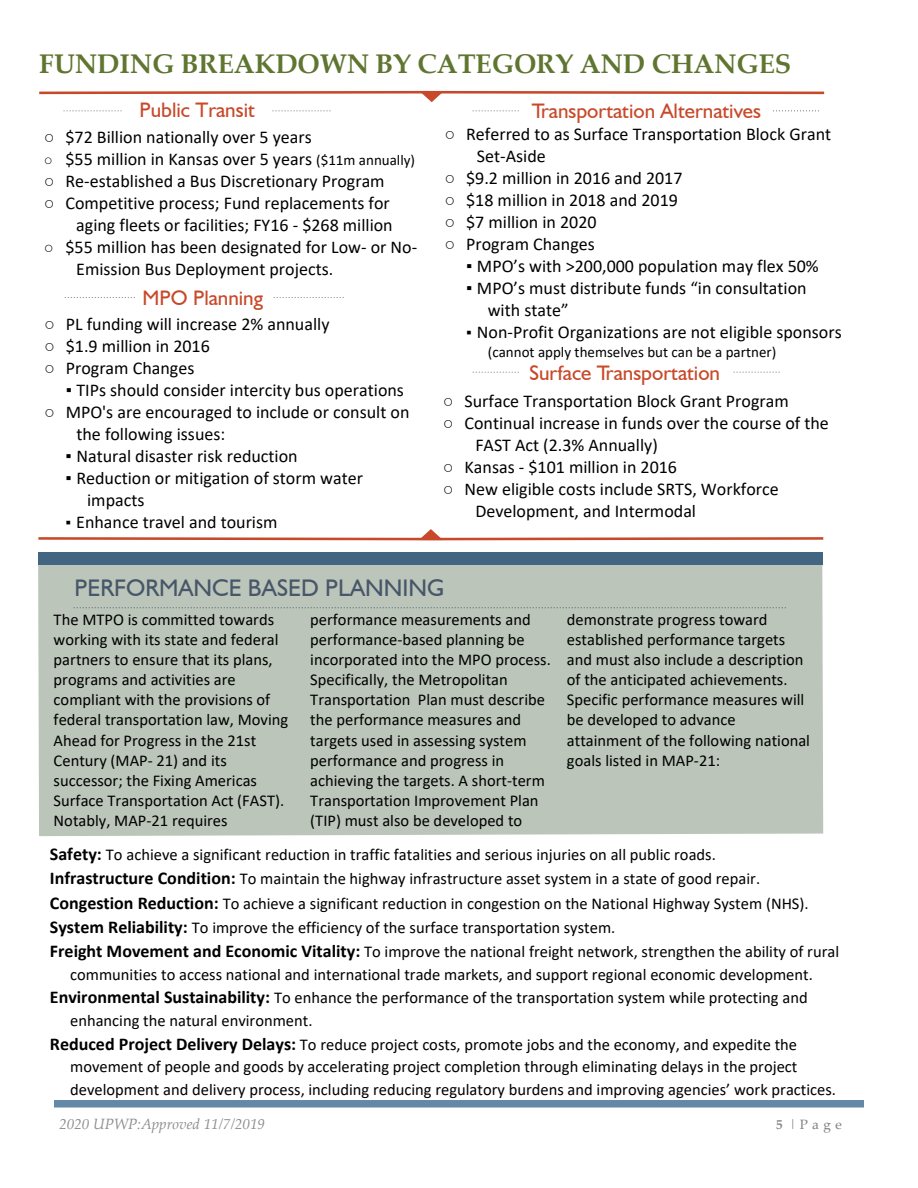
<style>
.page{position:relative;width:918px;height:1188px;background:#fff}
.page>*{position:absolute;margin:0;border:0;box-sizing:border-box;transform-origin:0 0}
.t1{font:700 27px "Palatino Linotype";letter-spacing:-.005em;color:#5f7530}
.t2{font:24px "Humanist 521 BT";color:#475669}
.t3{font:21px "Humanist 521 BT";color:#c84929}
.t4{font:18px/22px "Calibri";color:#000}
.t5{font:16.5px/20.1px "Calibri";color:#000}
.t6{font:15px "Calibri";color:#000}
.t7{font:italic 15px "Palatino Linotype";color:#8c8c8c}
.t8{font:13.5px "Palatino Linotype";color:#7f7f7f}
.s1{font-family:"Times New Roman"}
.s2{font-family:"Times New Roman";font-size:15px}
.s3{font-size:15px}
.s4{font-family:"Times New Roman";font-size:16.5px}
.s5{font-weight:700;font-size:18px}
.s6{font-weight:700;color:#8c8c8c}
.s7{color:#8c8c8c}
</style>
<div class="page">
<div style="left:54px;top:1100px;width:810px;height:8px;background:#6489a8"></div>
<svg style="left:39px;top:90px;width:786px;height:12px"></svg>
<svg style="left:64px;top:110px;width:57px;height:1px"></svg>
<svg style="left:273px;top:110px;width:57px;height:1px"></svg>
<svg style="left:473px;top:110px;width:46px;height:1px"></svg>
<svg style="left:274px;top:297px;width:70px;height:1px"></svg>
<svg style="left:473px;top:372px;width:46px;height:1px"></svg>
<svg style="left:734px;top:372px;width:46px;height:1px"></svg>
<svg style="left:65px;top:297px;width:70px;height:1px"></svg>
<div style="left:38px;top:565px;width:785px;height:271px;background:#bbc5b9"></div>
<div style="left:38px;top:552px;width:785px;height:13px;background:#426581"></div>
<svg style="left:74px;top:607px;width:712px;height:1px"></svg>
<svg style="left:38px;top:529px;width:786px;height:12px"></svg>
<svg style="left:773px;top:110px;width:46px;height:1px"></svg>
<h1 class="t1" style="left:39px;top:53px;width:754px">FUNDING BREAKDOWN BY CATEGORY AND CHANGES</h1>
<p class="t3" style="left:139px;top:101px;width:117px">Public Transit</p>
<p class="t4" style="left:44px;top:128px;width:270px"><span class="s1">○</span> $72 Billion nationally over 5 years</p>
<p class="t4" style="left:44px;top:150px;width:373px"><span class="s2">○</span> $55 million in Kansas over 5 years <span class="s3">($11m annually)</span></p>
<p class="t4" style="left:44px;top:172px;width:342px"><span class="s1">○</span> Re-established a Bus Discretionary Program</p>
<p class="t4" style="left:44px;top:194px;width:350px;text-align:right"><span class="s1">○</span> Competitive process; Fund replacements for aging fleets or facilities; FY16 - $268 million</p>
<p class="t4" style="left:76px;top:237px;width:342px;text-indent:-32px"><span class="s4">○</span> $55 million has been designated for Low- or No-<br>Emission Bus Deployment projects.</p>
<p class="t3" style="left:532px;top:102px;width:231px">Transportation Alternatives</p>
<p class="t4" style="left:477px;top:124px;width:356px;text-indent:-32px"><span class="s1">○</span> Referred to as Surface Transportation Block Grant<br>Set-Aside</p>
<p class="t4" style="left:445px;top:168px;width:239px"><span class="s1">○</span> $9.2 million in 2016 and 2017</p>
<p class="t4" style="left:445px;top:190px;width:235px"><span class="s1">○</span> $18 million in 2018 and 2019</p>
<p class="t4" style="left:445px;top:212px;width:154px"><span class="s1">○</span> $7 million in 2020</p>
<p class="t4" style="left:445px;top:234px;width:152px"><span class="s1">○</span> Program Changes</p>
<p class="t4" style="left:466px;top:256px;width:354px"><span class="s1">▪</span> MPO’s with &gt;200,000 population may flex 50%</p>
<p class="t4" style="left:488px;top:278px;width:320px;text-indent:-22px"><span class="s1">▪</span> MPO’s must distribute funds “in consultation with state”</p>
<p class="t4" style="left:466px;top:322px;width:377px"><span class="s4">▪</span> Non-Profit Organizations are not eligible sponsors</p>
<p class="t6" style="left:488px;top:345px;width:290px">(cannot apply themselves but can be a partner)</p>
<p class="t3" style="left:143px;top:289px;width:122px">MPO Planning</p>
<p class="t4" style="left:44px;top:314px;width:287px"><span class="s1">○</span> PL funding will increase 2% annually</p>
<p class="t4" style="left:44px;top:336px;width:167px"><span class="s1">○</span> $1.9 million in 2016</p>
<p class="t4" style="left:44px;top:358px;width:152px"><span class="s1">○</span> Program Changes</p>
<p class="t4" style="left:66px;top:380px;width:340px"><span class="s1">▪</span> TIPs should consider intercity bus operations</p>
<p class="t4" style="left:76px;top:403px;width:335px;text-indent:-32px"><span class="s1">○</span> MPO's are encouraged to include or consult on the following issues:</p>
<p class="t4" style="left:66px;top:446px;width:234px"><span class="s1">▪</span> Natural disaster risk reduction</p>
<p class="t4" style="left:87px;top:469px;width:277px;text-indent:-22px"><span class="s1">▪</span> Reduction or mitigation of storm water impacts</p>
<p class="t4" style="left:66px;top:512px;width:214px"><span class="s4">▪</span> Enhance travel and tourism</p>
<p class="t3" style="left:529px;top:364px;width:192px">Surface Transportation</p>
<p class="t4" style="left:443px;top:391px;width:347px"><span class="s1">○</span> Surface Transportation Block Grant Program</p>
<p class="t4" style="left:475px;top:413px;width:355px;text-indent:-32px"><span class="s1">○</span> Continual increase in funds over the course of the<br>FAST Act (2.3% Annually)</p>
<p class="t4" style="left:443px;top:457px;width:236px"><span class="s1">○</span> Kansas - $101 million in 2016</p>
<p class="t4" style="left:475px;top:479px;width:305px;text-indent:-32px"><span class="s1">○</span> New eligible costs include SRTS, Workforce<br>Development, and Intermodal</p>
<h2 class="t2" style="left:75px;top:578px;width:371px">PERFORMANCE BASED PLANNING</h2>
<p class="t5" style="left:54px;top:610px;width:236px">The MTPO is committed towards working with its state and federal partners to ensure that its plans, programs and activities are compliant with the provisions of federal transportation law, Moving<br>Ahead for Progress in the 21st<br>Century (MAP- 21) and its successor; the Fixing Americas<br>Surface Transportation Act (FAST).<br>Notably, MAP-21 requires</p>
<p class="t5" style="left:310px;top:610px;width:242px">performance measurements and performance-based planning be incorporated into the MPO process.<br>Specifically, the Metropolitan<br>Transportation Plan must describe the performance measures and targets used in assessing system performance and progress in achieving the targets. A short-term<br>Transportation Improvement Plan (TIP) must also be developed to</p>
<p class="t5" style="left:567px;top:610px;width:245px">demonstrate progress toward established performance targets and must also include a description of the anticipated achievements.<br>Specific performance measures will be developed to advance attainment of the following national goals listed in MAP-21:</p>
<p class="t5" style="left:50px;top:846px;width:667px"><span class="s5">Safety:</span> To achieve a significant reduction in traffic fatalities and serious injuries on all public roads.</p>
<p class="t5" style="left:50px;top:870px;width:712px"><span class="s5">Infrastructure Condition:</span> To maintain the highway infrastructure asset system in a state of good repair.</p>
<p class="t5" style="left:50px;top:894px;width:760px"><span class="s5">Congestion Reduction:</span> To achieve a significant reduction in congestion on the National Highway System (NHS).</p>
<p class="t5" style="left:50px;top:919px;width:567px"><span class="s5">System Reliability:</span> To improve the efficiency of the surface transportation system.</p>
<p class="t5" style="left:50px;top:943px;width:791px"><span class="s5">Freight Movement and Economic Vitality:</span> To improve the national freight network, strengthen the ability of rural</p>
<p class="t5" style="left:70px;top:966px;width:744px">communities to access national and international trade markets, and support regional economic development.</p>
<p class="t5" style="left:50px;top:989px;width:759px"><span class="s5">Environmental Sustainability:</span> To enhance the performance of the transportation system while protecting and</p>
<p class="t5" style="left:70px;top:1012px;width:244px">enhancing the natural environment.</p>
<p class="t5" style="left:50px;top:1035px;width:749px"><span class="s5">Reduced Project Delivery Delays:</span> To reduce project costs, promote jobs and the economy, and expedite the</p>
<p class="t5" style="left:70px;top:1058px;width:729px">movement of people and goods by accelerating project completion through eliminating delays in the project</p>
<p class="t5" style="left:70px;top:1080px;width:767px">development and delivery process, including reducing regulatory burdens and improving agencies’ work practices.</p>
<p class="t7" style="left:59px;top:1118px;width:207px">2020 UPWP:Approved 11/7/2019</p>
<p class="t8" style="left:776px;top:1119px;width:67px"><span class="s6">5</span> <span class="s7">|</span> Page</p>
</div>
